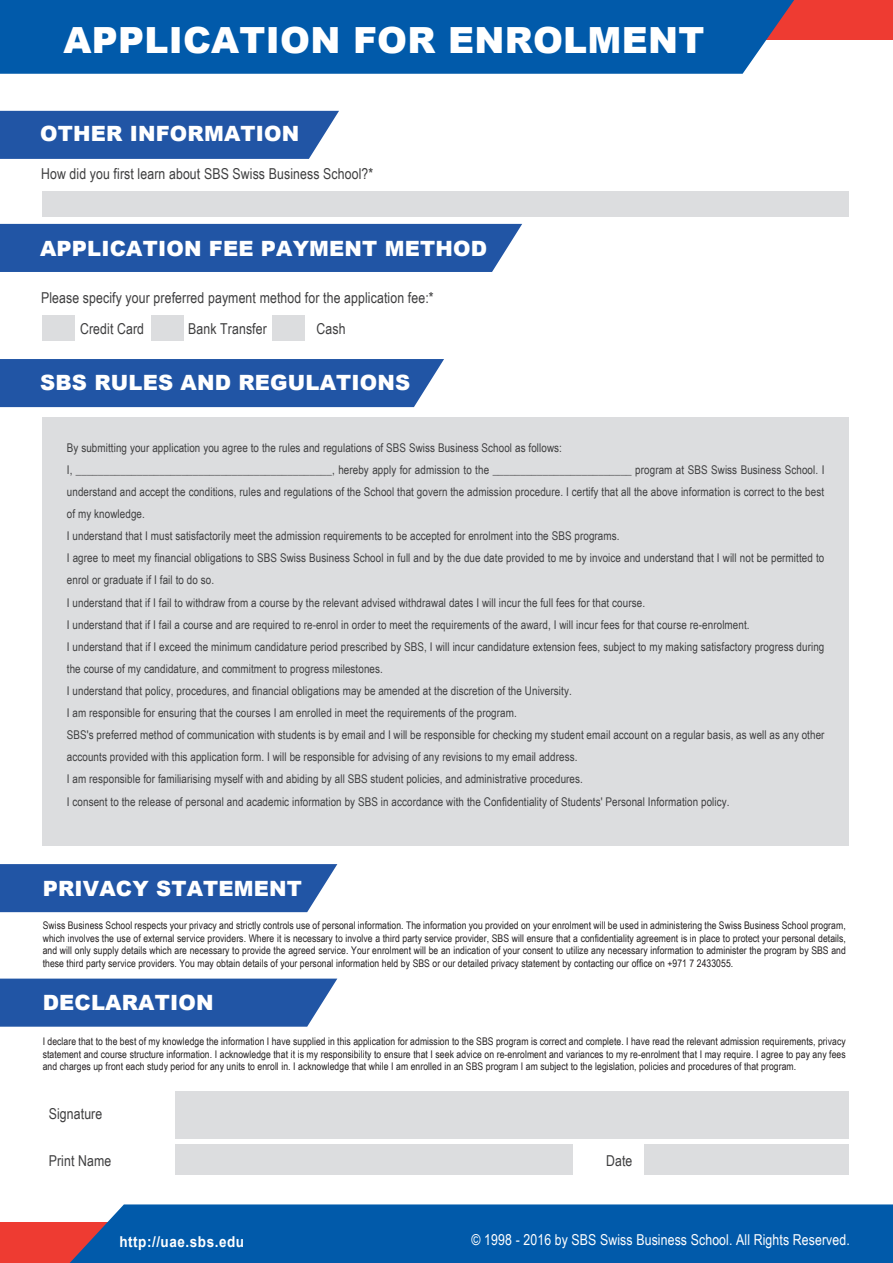
<style>
.page{position:relative;width:893px;height:1263px;background:#fff}
.page>*{position:absolute;margin:0;border:0;box-sizing:border-box;transform-origin:0 0}
.t1{font:900 36px "Arial";letter-spacing:.01em;color:#fff}
.t2{font:900 21px "Arial";letter-spacing:.01em;color:#fff}
.t3{font:15px/31px "Arial Narrow";letter-spacing:.01em;color:#3e3e3f}
.t4{font:15px "Arial Narrow";letter-spacing:.01em;color:#fff}
.t5{font:700 15px "Arial";letter-spacing:.04em;color:#fff;scale:.9 1}
.t6{font:12px/22px "Arial Narrow";letter-spacing:.01em;color:#3e3e3f}
.t7{font:10.5px/12.6px "Arial Narrow";letter-spacing:.005em;color:#231f20;text-align:justify}
</style>
<div class="page">
<div style="left:0;top:111px;width:339px;height:48px;background:#2155a5"></div>
<div style="left:0;top:224px;width:522px;height:48px;background:#2155a5"></div>
<div style="left:0;top:359px;width:444px;height:48px;background:#2155a5"></div>
<div style="left:0;top:864px;width:337px;height:48px;background:#2155a5"></div>
<svg style="left:0;top:978px;width:337px;height:49px;background:#2e5faa"></svg>
<div style="left:43px;top:191px;width:806px;height:26px;background:#dcdddf"></div>
<div style="left:43px;top:417px;width:806px;height:429px;background:#dcdddf"></div>
<div style="left:43px;top:315px;width:32px;height:26px;background:#dcdddf"></div>
<div style="left:151px;top:315px;width:33px;height:26px;background:#dcdddf"></div>
<div style="left:272px;top:315px;width:33px;height:26px;background:#dcdddf"></div>
<div style="left:176px;top:1144px;width:397px;height:31px;background:#dcdddf"></div>
<div style="left:644px;top:1144px;width:205px;height:31px;background:#dcdddf"></div>
<div style="left:176px;top:1091px;width:673px;height:48px;background:#dcdddf"></div>
<div style="left:0;top:1222px;width:893px;height:41px;background:#ee3b32"></div>
<div style="left:70px;top:1204px;width:823px;height:59px;background:#015aaa"></div>
<div style="left:0;top:0;width:893px;height:39px;background:#ee3b32"></div>
<div style="left:0;top:0;width:794px;height:74px;background:#015aaa"></div>
<h1 class="t1" style="left:64px;top:14px;width:642px">APPLICATION FOR ENROLMENT</h1>
<h2 class="t2" style="left:40px;top:118px;width:261px">OTHER INFORMATION</h2>
<p class="t3" style="left:41px;top:157px;width:334px">How did you first learn about SBS Swiss Business School?*</p>
<h2 class="t2" style="left:40px;top:233px;width:448px">APPLICATION FEE PAYMENT METHOD</h2>
<p class="t3" style="left:80px;top:282px;width:355px;text-indent:-39px">Please specify your preferred payment method for the application fee:*<br>Credit Card</p>
<p class="t3" style="left:188px;top:313px;width:80px">Bank Transfer</p>
<p class="t3" style="left:317px;top:313px;width:31px">Cash</p>
<h2 class="t2" style="left:40px;top:368px;width:372px">SBS RULES AND REGULATIONS</h2>
<p class="t6" style="left:67px;top:436px;width:759px">By submitting your application you agree to the rules and regulations of SBS Swiss Business School as follows:<br>I, ______________________________________________, hereby apply for admission to the _________________________ program at SBS Swiss Business School. I understand and accept the conditions, rules and regulations of the School that govern the admission procedure. I certify that all the above information is correct to the best of my knowledge.<br>I understand that I must satisfactorily meet the admission requirements to be accepted for enrolment into the SBS programs.<br>I agree to meet my financial obligations to SBS Swiss Business School in full and by the due date provided to me by invoice and understand that I will not be permitted to enrol or graduate if I fail to do so.<br>I understand that if I fail to withdraw from a course by the relevant advised withdrawal dates I will incur the full fees for that course.<br>I understand that if I fail a course and are required to re-enrol in order to meet the requirements of the award, I will incur fees for that course re-enrolment.<br>I understand that if I exceed the minimum candidature period prescribed by SBS, I will incur candidature extension fees, subject to my making satisfactory progress during the course of my candidature, and commitment to progress milestones.<br>I understand that policy, procedures, and financial obligations may be amended at the discretion of the University.<br>I am responsible for ensuring that the courses I am enrolled in meet the requirements of the program.<br>SBS's preferred method of communication with students is by email and I will be responsible for checking my student email account on a regular basis, as well as any other accounts provided with this application form. I will be responsible for advising of any revisions to my email address.<br>I am responsible for familiarising myself with and abiding by all SBS student policies, and administrative procedures.<br>I consent to the release of personal and academic information by SBS in accordance with the Confidentiality of Students' Personal Information policy.</p>
<h2 class="t2" style="left:43px;top:873px;width:261px">PRIVACY STATEMENT</h2>
<p class="t7" style="left:43px;top:919px;width:805px">Swiss Business School respects your privacy and strictly controls use of personal information. The information you provided on your enrolment will be used in administering the Swiss Business School program, which involves the use of external service providers. Where it is necessary to involve a third party service provider, SBS will ensure that a confidentiality agreement is in place to protect your personal details, and will only supply details which are necessary to provide the agreed service. Your enrolment will be an indication of your consent to utilize any necessary information to administer the program by SBS and these third party service providers. You may obtain details of your personal information held by SBS or our detailed privacy statement by contacting our office on +971 7 2433055.</p>
<h2 class="t2" style="left:43px;top:987px;width:172px">DECLARATION</h2>
<p class="t7" style="left:43px;top:1034px;width:804px">I declare that to the best of my knowledge the information I have supplied in this application for admission to the SBS program is correct and complete. I have read the relevant admission requirements, privacy statement and course structure information. I acknowledge that it is my responsibility to ensure that I seek advice on re-enrolment and variances to my re-enrolment that I may require. I agree to pay any fees and charges up front each study period for any units to enroll in. I acknowledge that while I am enrolled in an SBS program I am subject to the legislation, policies and procedures of that program.</p>
<p class="t3" style="left:49px;top:1097px;width:55px">Signature</p>
<p class="t3" style="left:49px;top:1144px;width:64px">Print Name</p>
<p class="t3" style="left:606px;top:1144px;width:28px">Date</p>
<p class="t5" style="left:119px;top:1231px;width:140px">http://uae.sbs.edu</p>
<p class="t4" style="left:472px;top:1229px;width:380px">© 1998 - 2016 by SBS Swiss Business School. All Rights Reserved.</p>
</div>
